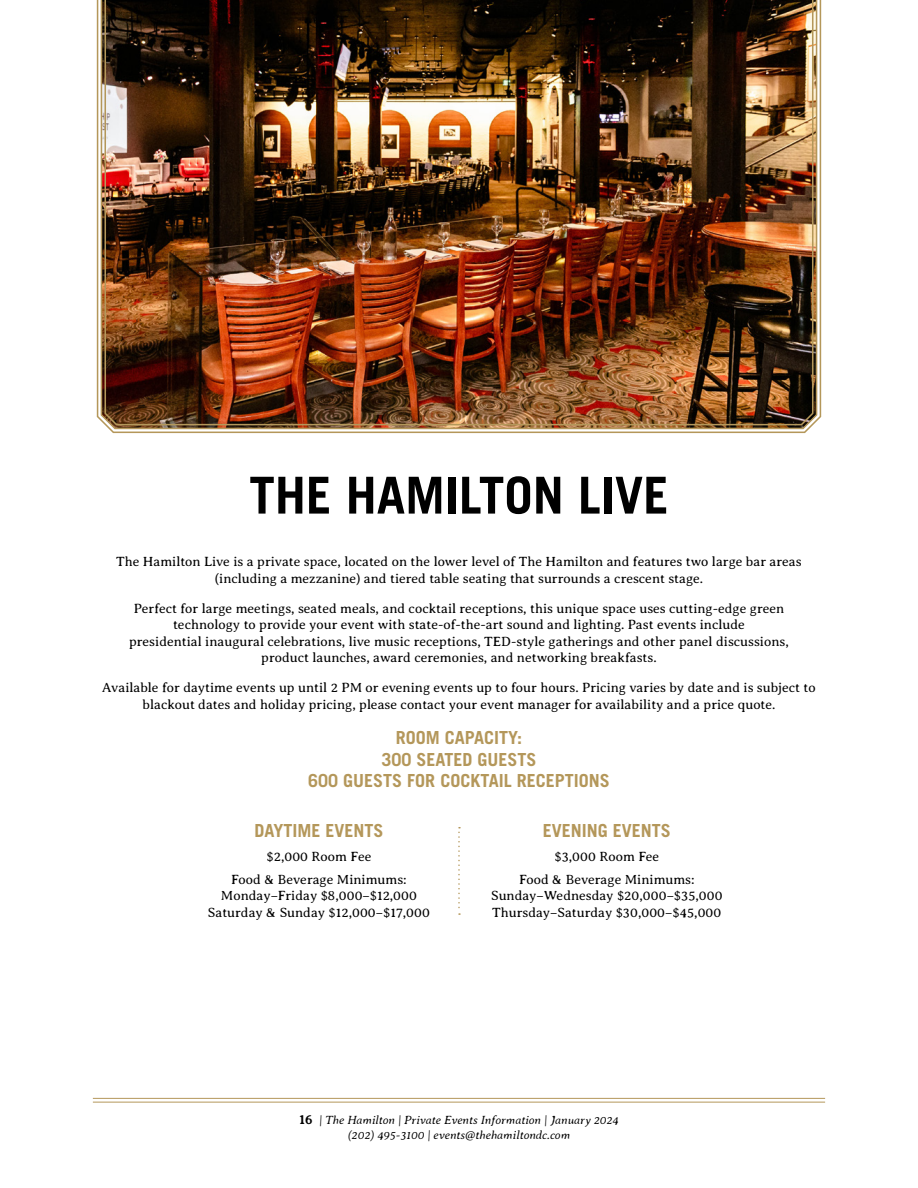
<style>
.page{position:relative;width:918px;height:1188px;background:#fff}
.page>*{position:absolute;margin:0;border:0;box-sizing:border-box;transform-origin:0 0}
.t1{font:700 51px "Trade Gothic LT Std";color:#000}
.t2{font:700 18px/21.6px "Trade Gothic LT Std";color:#b4975a;text-align:center}
.t3{font:300 13.5px/16.5px "Averia Serif Libre";color:#000;text-align:center}
.t4{font:italic 300 12px/14.4px "Averia Serif Libre";color:#000;text-align:center}
.s1{font-weight:700;font-style:normal;font-size:13.5px}
</style>
<div class="page">
<hr style="left:93px;top:1098px;width:732px;height:1px;background:#b4975a">
<hr style="left:93px;top:1102px;width:732px;height:1px;background:#b4975a">
<svg style="left:96px;top:0;width:726px;height:434px"></svg>
<img style="left:100px;top:0;width:718px;height:430px">
<img style="left:104px;top:0;width:710px;height:426px">
<svg style="left:458px;top:827px;width:2px;height:88px"></svg>
<h1 class="t1" style="left:249px;top:464px;width:421px">THE HAMILTON LIVE</h1>
<p class="t3" style="left:116px;top:554px;width:687px">The Hamilton Live is a private space, located on the lower level of The Hamilton and features two large bar areas (including a mezzanine) and tiered table seating that surrounds a crescent stage.</p>
<p class="t3" style="left:129px;top:600px;width:661px">Perfect for large meetings, seated meals, and cocktail receptions, this unique space uses cutting-edge green technology to provide your event with state-of-the-art sound and lighting. Past events include<br>presidential inaugural celebrations, live music receptions, TED-style gatherings and other panel discussions, product launches, award ceremonies, and networking breakfasts.</p>
<p class="t3" style="left:102px;top:680px;width:715px">Available for daytime events up until 2 PM or evening events up to four hours. Pricing varies by date and is subject to blackout dates and holiday pricing, please contact your event manager for availability and a price quote.</p>
<h2 class="t2" style="left:308px;top:726px;width:303px">ROOM CAPACITY:<br>300 SEATED GUESTS<br>600 GUESTS FOR COCKTAIL RECEPTIONS</h2>
<h2 class="t2" style="left:254px;top:820px;width:131px">DAYTIME EVENTS</h2>
<p class="t3" style="left:231px;top:845px;width:177px;line-height:23.2px">$2,000 Room Fee<br>Food &amp; Beverage Minimums:</p>
<p class="t3" style="left:208px;top:888px;width:224px">Monday–Friday $8,000–$12,000<br>Saturday &amp; Sunday $12,000–$17,000</p>
<h2 class="t2" style="left:543px;top:820px;width:130px">EVENING EVENTS</h2>
<p class="t3" style="left:519px;top:845px;width:177px;line-height:23.2px">$3,000 Room Fee<br>Food &amp; Beverage Minimums:</p>
<p class="t3" style="left:491px;top:888px;width:233px;text-align:left">Sunday–Wednesday $20,000–$35,000<br>Thursday–Saturday $30,000–$45,000</p>
<p class="t4" style="left:299px;top:1113px;width:321px"><span class="s1">16</span> | The Hamilton | Private Events Information | January 2024 (202) 495-3100 | events@thehamiltondc.com</p>
</div>
